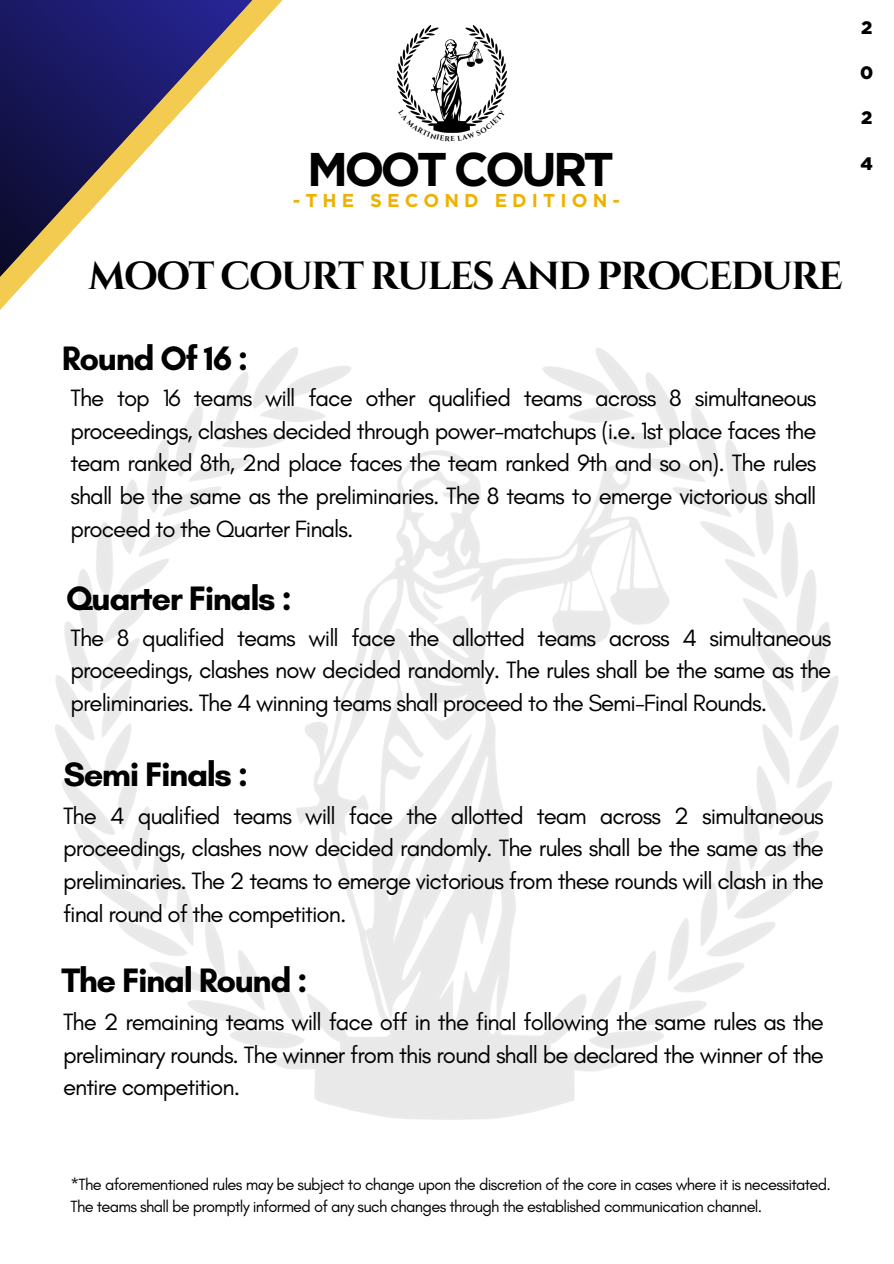
<style>
.page{position:relative;width:894px;height:1264px;background:#fff}
.page>*{position:absolute;margin:0;border:0;box-sizing:border-box;transform-origin:0 0}
.t1{font:700 47.25px "Gotham";letter-spacing:-.08em;color:#000}
.t2{font:700 39px "Cinzel";letter-spacing:-.05em;color:#000}
.t3{font:700 34.5px "Glacial Indifference";letter-spacing:-.04em;color:#000}
.t4{font:24px/32.7px "Glacial Indifference";letter-spacing:-.04em;color:#000;text-align:justify}
.t5{font:700 18.6px "Gotham";letter-spacing:.275em;color:#edb200}
.t6{font:900 18px "Gotham";color:#000}
.t7{font:16.5px/22.5px "Glacial Indifference";letter-spacing:-.04em;color:#000}
</style>
<div class="page">
<img style="left:56px;top:348px;width:781px;height:772px">
<svg style="left:56px;top:348px;width:319px;height:32px"></svg>
<svg style="left:0;top:0;width:360px;height:363px"></svg>
<img style="left:397px;top:25px;width:109px;height:84px">
<svg style="left:410px;top:109px;width:84px;height:24px"></svg>
<h4 class="t1" style="left:307px;top:141px;width:308px">MOOT COURT</h4>
<h4 class="t5" style="left:292px;top:189px;width:329px">-THE SECOND EDITION-</h4>
<p class="t6" style="left:860px;top:17px;width:13px">2</p>
<p class="t6" style="left:859px;top:62px;width:15px">0</p>
<p class="t6" style="left:860px;top:107px;width:13px">2</p>
<p class="t6" style="left:860px;top:152px;width:14px">4</p>
<h6 class="t2" style="left:88px;top:251px;width:755px">MOOT COURT RULES AND PROCEDURE</h6>
<h3 class="t3" style="left:62px;top:338px;width:188px">Round Of 16 :</h3>
<p class="t4" style="left:70px;top:381px;width:747px">The top 16 teams will face other qualified teams across 8 simultaneous proceedings, clashes decided through power-matchups (i.e. 1st place faces the team ranked 8th, 2nd place faces the team ranked 9th and so on). The rules shall be the same as the preliminaries. The 8 teams to emerge victorious shall proceed to the Quarter Finals.</p>
<h3 class="t3" style="left:66px;top:577px;width:227px">Quarter Finals :</h3>
<p class="t4" style="left:70px;top:621px;width:762px">The 8 qualified teams will face the allotted teams across 4 simultaneous proceedings, clashes now decided randomly. The rules shall be the same as the preliminaries. The 4 winning teams shall proceed to the Semi-Final Rounds.</p>
<p class="t3" style="left:63px;top:752px;width:186px">Semi Finals :</p>
<h1 class="t4" style="left:63px;top:798px;width:762px">The 4 qualified teams will face the allotted team across 2 simultaneous proceedings, clashes now decided randomly. The rules shall be the same as the preliminaries. The 2 teams to emerge victorious from these rounds will clash in the final round of the competition.</h1>
<h5 class="t3" style="left:61px;top:958px;width:248px">The Final Round :</h5>
<h2 class="t4" style="left:63px;top:1005px;width:762px">The 2 remaining teams will face off in the final following the same rules as the preliminary rounds. The winner from this round shall be declared the winner of the entire competition.</h2>
<p class="t7" style="left:70px;top:1172px;width:761px">*The aforementioned rules may be subject to change upon the discretion of the core in cases where it is necessitated.<br>The teams shall be promptly informed of any such changes through the established communication channel.</p>
</div>
